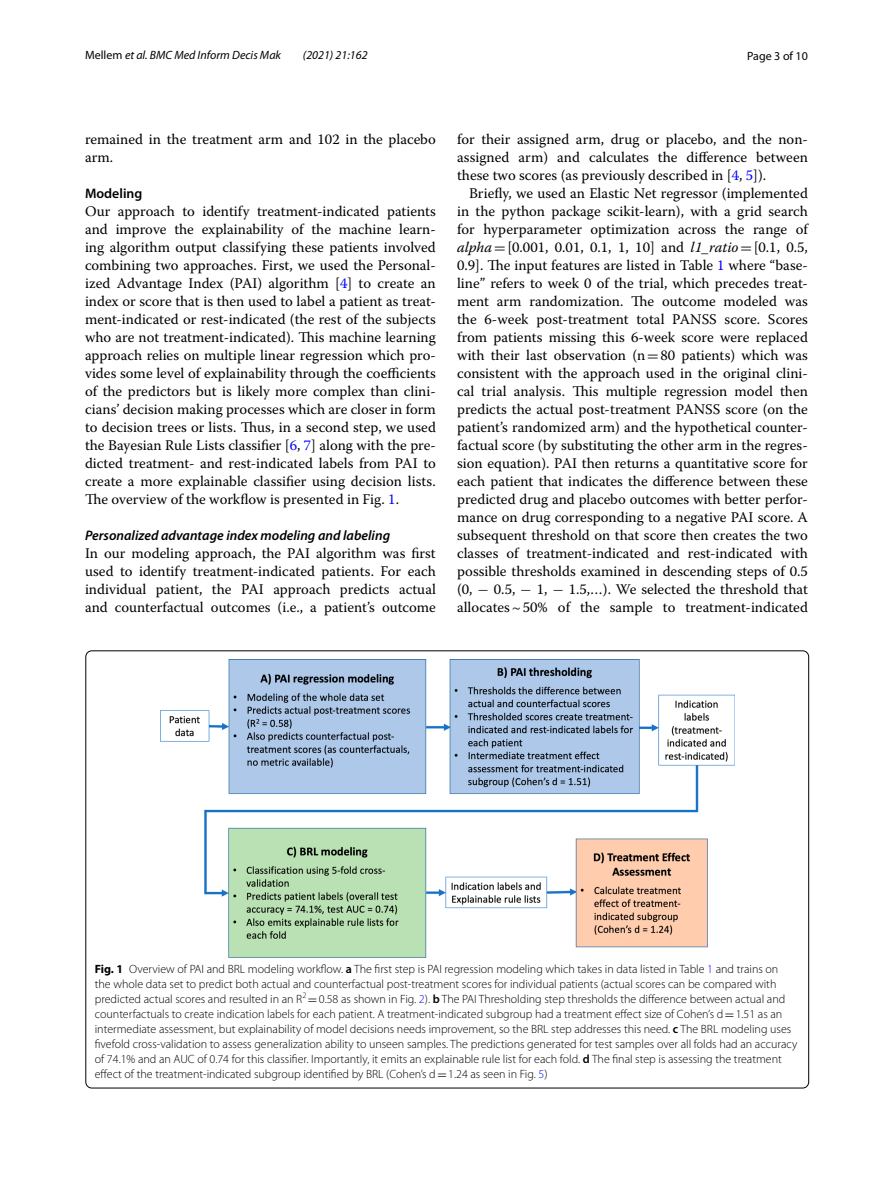
<style>
.page{position:relative;width:893px;height:1187px;background:#fff}
.page>*{position:absolute;margin:0;border:0;box-sizing:border-box;transform-origin:0 0}
.t1{font:14.7px/18px "Warnock Pro";color:#000;text-align:justify}
.t2{font:italic 600 13.8px "Myriad Pro";color:#000}
.t3{font:600 13.8px "Myriad Pro";color:#000}
.t4{font:300 12px/15px "Myriad Pro";color:#000}
.t5{font:italic 12px "Myriad Pro";color:#000}
.t6{font:12px "Myriad Pro";color:#000}
.s1{font-style:normal}
.s2{color:#00f}
.s3{font-style:italic}
.s4{font-family:"MTSY"}
.s5{font-weight:700}
.s6{font-weight:600}
.s7{font-family:"MTSY";font-weight:400}
</style>
<div class="page">
<img style="left:160px;top:659px;width:574px;height:298px">
<p class="t5" style="left:85px;top:48px;width:198px"><span class="s1">Mellem</span> et al. BMC Med Inform Decis Mak</p>
<p class="t5" style="left:303px;top:48px;width:66px">(2021) 21:162</p>
<p class="t6" style="left:747px;top:48px;width:62px">Page 3 of 10</p>
<p class="t1" style="left:85px;top:130px;width:352px">remained in the treatment arm and 102 in the placebo arm.</p>
<p class="t3" style="left:85px;top:184px;width:59px">Modeling</p>
<p class="t1" style="left:85px;top:202px;width:352px">Our approach to identify treatment-indicated patients and improve the explainability of the machine learn&shy;ing algorithm output classifying these patients involved combining two approaches. First, we used the Personal&shy;ized Advantage Index (PAI) algorithm [<span class="s2">4</span>] to create an index or score that is then used to label a patient as treat&shy;ment-indicated or rest-indicated (the rest of the subjects who are not treatment-indicated). This machine learning approach relies on multiple linear regression which pro&shy;vides some level of explainability through the coefficients of the predictors but is likely more complex than clini&shy;cians’ decision making processes which are closer in form to decision trees or lists. Thus, in a second step, we used the Bayesian Rule Lists classifier [<span class="s2">6</span>, <span class="s2">7</span>] along with the pre&shy;dicted treatment- and rest-indicated labels from PAI to create a more explainable classifier using decision lists.<br>The overview of the workflow is presented in Fig. <span class="s2">1</span>.</p>
<p class="t2" style="left:85px;top:526px;width:307px">Personalized advantage index modeling and labeling</p>
<p class="t1" style="left:85px;top:544px;width:352px">In our modeling approach, the PAI algorithm was first used to identify treatment-indicated patients. For each individual patient, the PAI approach predicts actual and counterfactual outcomes (i.e., a patient’s outcome</p>
<p class="t1" style="left:457px;top:130px;width:352px">for their assigned arm, drug or placebo, and the non&shy;assigned arm) and calculates the difference between these two scores (as previously described in [<span class="s2">4</span>, <span class="s2">5</span>]).</p>
<p class="t1" style="left:457px;top:184px;width:352px;text-indent:12px">Briefly, we used an Elastic Net regressor (implemented in the python package scikit-learn), with a grid search for hyperparameter optimization across the range of <span class="s3">alpha</span><span class="s4">=</span>[0.001, 0.01, 0.1, 1, 10] and <span class="s3">l1_ratio</span><span class="s4">=</span>[0.1, 0.5, 0.9]. The input features are listed in Table <span class="s2">1</span> where “base&shy;line” refers to week 0 of the trial, which precedes treat&shy;ment arm randomization. The outcome modeled was the 6-week post-treatment total PANSS score. Scores from patients missing this 6-week score were replaced with their last observation (n<span class="s4">=</span>80 patients) which was consistent with the approach used in the original clini&shy;cal trial analysis. This multiple regression model then predicts the actual post-treatment PANSS score (on the patient’s randomized arm) and the hypothetical counter&shy;factual score (by substituting the other arm in the regres&shy;sion equation). PAI then returns a quantitative score for each patient that indicates the difference between these predicted drug and placebo outcomes with better perfor&shy;mance on drug corresponding to a negative PAI score. A subsequent threshold on that score then creates the two classes of treatment-indicated and rest-indicated with possible thresholds examined in descending steps of 0.5 (0, <span class="s4">−</span> 0.5, <span class="s4">−</span> 1, <span class="s4">−</span> 1.5,…). We selected the threshold that allocates~50% of the sample to treatment-indicated</p>
<p class="t4" style="left:95px;top:961px;width:704px"><span class="s5">Fig. 1</span> Overview of PAI and BRL modeling workflow. <span class="s6">a</span> The first step is PAI regression modeling which takes in data listed in Table <span class="s2">1</span> and trains on<br>the whole data set to predict both actual and counterfactual post-treatment scores for individual patients (actual scores can be compared with predicted actual scores and resulted in an R<sup>2</sup> <span class="s7">=</span>0.58 as shown in Fig. <span class="s2">2</span>). <span class="s6">b</span> The PAI Thresholding step thresholds the difference between actual and counterfactuals to create indication labels for each patient. A treatment-indicated subgroup had a treatment effect size of Cohen’s d<span class="s7">=</span>1.51 as an intermediate assessment, but explainability of model decisions needs improvement, so the BRL step addresses this need. <span class="s6">c</span> The BRL modeling uses fivefold cross-validation to assess generalization ability to unseen samples. The predictions generated for test samples over all folds had an accuracy of 74.1% and an AUC of 0.74 for this classifier. Importantly, it emits an explainable rule list for each fold. <span class="s6">d</span> The final step is assessing the treatment effect of the treatment-indicated subgroup identified by BRL (Cohen’s d<span class="s7">=</span>1.24 as seen in Fig. <span class="s2">5</span>)</p>
</div>
